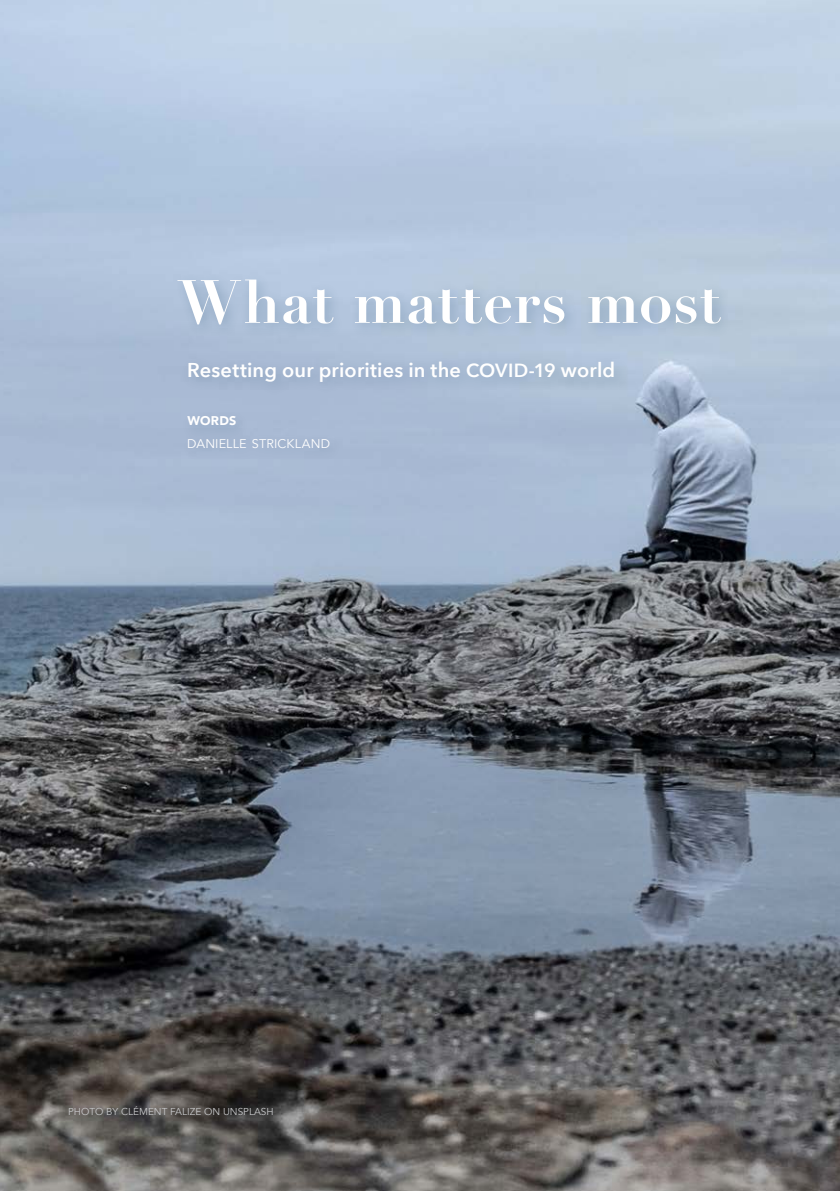
<style>
.page{position:relative;width:840px;height:1191px;background:#fff}
.page>*{position:absolute;margin:0;border:0;box-sizing:border-box;transform-origin:0 0}
.Salvos_Header{font:700 60px "Didot";letter-spacing:.005em;color:#fff}
.Salvos_Subhead{font:600 20px "Avenir Next";letter-spacing:.01em;color:#fff}
.Salvos_By-Line{font:12.6px "Avenir";letter-spacing:.015em;color:#fff}
.Salvos_By-Line-2{font:900 12.6px "Avenir";letter-spacing:.015em;color:#fff}
.Image_Credit{font:10px "Avenir";color:#c7c8ca}
.s1{font-size:19px}
</style>
<div class="page">
<img style="left:0;top:0;width:839px;height:1191px">
<div style="left:180px;top:354px;width:449px;height:43px;background:#a8bad3"></div>
<div style="left:180px;top:409px;width:164px;height:54px;background:#a7b8d2"></div>
<div style="left:171px;top:271px;width:564px;height:68px;background:#003250;opacity:.2"></div>
<p class="Salvos_Header" style="left:178px;top:264px;width:543px">What matters most</p>
<p class="Salvos_Subhead" style="left:187px;top:353px;width:429px">Resetting our priorities in the <span class="s1">COVID-19</span> world</p>
<p class="Salvos_By-Line-2" style="left:187px;top:410px;width:50px">WORDS</p>
<p class="Salvos_By-Line" style="left:187px;top:435px;width:144px">DANIELLE STRICKLAND</p>
<p class="Image_Credit" style="left:68px;top:1105px;width:207px">PHOTO BY CLÉMENT FALIZE ON UNSPLASH</p>
</div>
